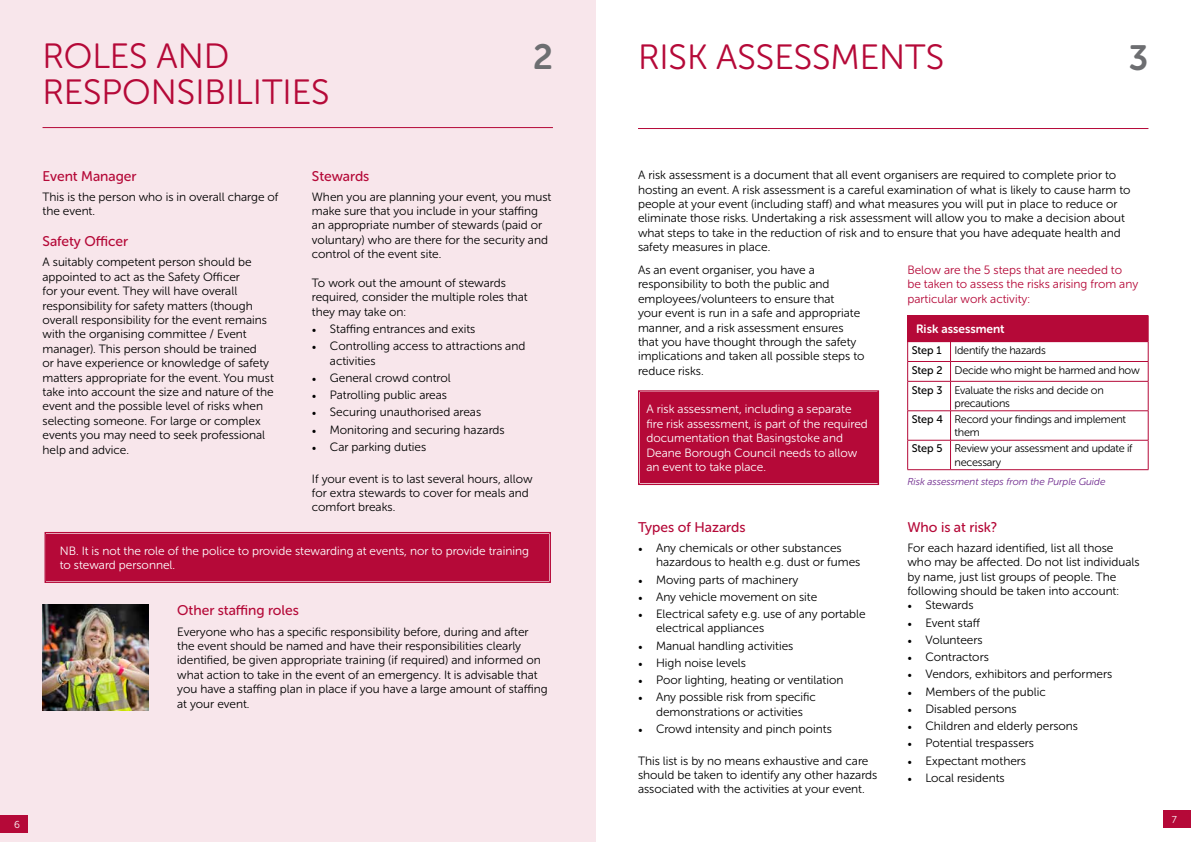
<style>
.page{position:relative;width:1191px;height:842px;background:#fff}
.page>*{position:absolute;margin:0;border:0;box-sizing:border-box;transform-origin:0 0}
.t1{font:35px "Museo Sans Rounded 300";color:#b50938}
.t2{font:35px "Museo Sans Rounded 700";color:#6d6e71}
.t3{font:14px "Museo Sans Rounded 500";color:#b50938}
.t4{font:12px/14.4px "Museo Sans Rounded 300";color:#000}
.t5{font:12px/14.4px "Museo Sans Rounded 300";color:#fff}
.t6{font:12px/14.4px "Museo Sans Rounded 300";color:#b50938}
.t7{font:12px "Museo Sans Rounded 700";color:#fff}
.t8{font:11px/13.2px "Museo Sans Rounded 300";letter-spacing:-.02em;color:#000}
.t9{font:11px "Museo Sans Rounded 500";letter-spacing:-.005em;color:#000}
.t10{font:italic 10px "Museo Sans Rounded 300";color:#6e298d}
.t11{font:10px "Museo Sans Rounded 300";color:#fff}
.s1{font-family:"Minion Pro"}
</style>
<div class="page">
<div style="left:0;top:0;width:595px;height:842px;background:#f8e6eb"></div>
<hr style="left:43px;top:127px;width:510px;height:1px;background:#b50938">
<hr style="left:638px;top:128px;width:510px;height:1px;background:#b50938">
<div style="left:907px;top:316px;width:241px;height:26px;background:#b50938"></div>
<hr style="left:907px;top:315px;width:43px;height:1px;background:#b50938">
<hr style="left:950px;top:315px;width:198px;height:1px;background:#b50938">
<svg style="left:907px;top:342px;width:1px;height:127px"></svg>
<svg style="left:950px;top:342px;width:1px;height:127px"></svg>
<svg style="left:1148px;top:316px;width:1px;height:153px"></svg>
<hr style="left:907px;top:361px;width:43px;height:1px;background:#b50938">
<hr style="left:950px;top:361px;width:198px;height:1px;background:#b50938">
<hr style="left:907px;top:381px;width:43px;height:1px;background:#b50938">
<hr style="left:950px;top:381px;width:198px;height:1px;background:#b50938">
<hr style="left:907px;top:410px;width:43px;height:1px;background:#b50938">
<hr style="left:950px;top:410px;width:198px;height:1px;background:#b50938">
<hr style="left:907px;top:440px;width:43px;height:1px;background:#b50938">
<hr style="left:950px;top:440px;width:198px;height:1px;background:#b50938">
<hr style="left:907px;top:469px;width:43px;height:1px;background:#b50938">
<hr style="left:950px;top:469px;width:198px;height:1px;background:#b50938">
<div style="left:1162px;top:811px;width:29px;height:17px;background:#b50938"></div>
<div style="left:0;top:816px;width:28px;height:17px;background:#b50938"></div>
<div style="left:44px;top:532px;width:507px;height:51px;background:#b50938"></div>
<img style="left:43px;top:605px;width:106px;height:106px">
<div style="left:638px;top:390px;width:241px;height:95px;background:#b50938"></div>
<h1 class="t1" style="left:43px;top:37px;width:188px">ROLES AND</h1>
<h1 class="t2" style="left:533px;top:37px;width:21px">2</h1>
<h1 class="t2" style="left:1128px;top:38px;width:21px">3</h1>
<h1 class="t1" style="left:43px;top:73px;width:288px">RESPONSIBILITIES</h1>
<h1 class="t1" style="left:638px;top:38px;width:308px">RISK ASSESSMENTS</h1>
<p class="t3" style="left:312px;top:168px;width:59px">Stewards</p>
<p class="t4" style="left:312px;top:189px;width:241px">When you are planning your event, you must make sure that you include in your staffing an appropriate number of stewards (paid or voluntary) who are there for the security and control of the event site.</p>
<p class="t4" style="left:312px;top:276px;width:217px">To work out the amount of stewards required, consider the multiple roles that they may take on:</p>
<p class="t4" style="left:312px;top:322px;width:165px"><span class="s1">•</span> Staffing entrances and exits</p>
<p class="t4" style="left:330px;top:339px;width:197px;text-indent:-18px"><span class="s1">•</span> Controlling access to attractions and activities</p>
<p class="t4" style="left:312px;top:371px;width:140px"><span class="s1">•</span> General crowd control</p>
<p class="t4" style="left:312px;top:388px;width:137px"><span class="s1">•</span> Patrolling public areas</p>
<p class="t4" style="left:312px;top:405px;width:171px"><span class="s1">•</span> Securing unauthorised areas</p>
<p class="t4" style="left:312px;top:422px;width:194px"><span class="s1">•</span> Monitoring and securing hazards</p>
<p class="t4" style="left:312px;top:440px;width:116px"><span class="s1">•</span> Car parking duties</p>
<p class="t4" style="left:312px;top:471px;width:222px">If your event is to last several hours, allow for extra stewards to cover for meals and comfort breaks.</p>
<p class="t5" style="left:60px;top:544px;width:471px">NB. It is not the role of the police to provide stewarding at events, nor to provide training to steward personnel.</p>
<p class="t3" style="left:177px;top:603px;width:123px">Other staffing roles</p>
<p class="t4" style="left:177px;top:624px;width:372px">Everyone who has a specific responsibility before, during and after the event should be named and have their responsibilities clearly identified, be given appropriate training (if required) and informed on what action to take in the event of an emergency. It is advisable that you have a staffing plan in place if you have a large amount of staffing at your event.</p>
<p class="t3" style="left:43px;top:168px;width:96px">Event Manager</p>
<p class="t4" style="left:43px;top:189px;width:237px">This is the person who is in overall charge of the event.</p>
<p class="t3" style="left:43px;top:234px;width:87px">Safety Officer</p>
<p class="t4" style="left:43px;top:255px;width:233px">A suitably competent person should be appointed to act as the Safety Officer<br>for your event. They will have overall responsibility for safety matters (though overall responsibility for the event remains with the organising committee / Event manager). This person should be trained<br>or have experience or knowledge of safety matters appropriate for the event. You must take into account the size and nature of the event and the possible level of risks when selecting someone. For large or complex events you may need to seek professional help and advice.</p>
<p class="t11" style="left:14px;top:819px;width:7px">6</p>
<p class="t4" style="left:638px;top:168px;width:494px">A risk assessment is a document that all event organisers are required to complete prior to hosting an event. A risk assessment is a careful examination of what is likely to cause harm to people at your event (including staff) and what measures you will put in place to reduce or eliminate those risks. Undertaking a risk assessment will allow you to make a decision about what steps to take in the reduction of risk and to ensure that you have adequate health and</p>
<p class="t4" style="left:638px;top:240px;width:134px">safety measures in place.</p>
<p class="t4" style="left:638px;top:263px;width:228px">As an event organiser, you have a responsibility to both the public and employees/volunteers to ensure that<br>your event is run in a safe and appropriate manner, and a risk assessment ensures that you have thought through the safety implications and taken all possible steps to reduce risks.</p>
<p class="t5" style="left:646px;top:402px;width:223px">A risk assessment, including a separate fire risk assessment, is part of the required documentation that Basingstoke and Deane Borough Council needs to allow an event to take place.</p>
<p class="t6" style="left:907px;top:263px;width:232px">Below are the 5 steps that are needed to be taken to assess the risks arising from any particular work activity:</p>
<p class="t7" style="left:916px;top:322px;width:90px">Risk assessment</p>
<p class="t9" style="left:911px;top:344px;width:31px">Step 1</p>
<p class="t8" style="left:954px;top:344px;width:93px">Identify the hazards</p>
<p class="t9" style="left:911px;top:364px;width:32px">Step 2</p>
<p class="t8" style="left:954px;top:363px;width:187px">Decide who might be harmed and how</p>
<p class="t9" style="left:911px;top:384px;width:32px">Step 3</p>
<p class="t8" style="left:954px;top:383px;width:151px">Evaluate the risks and decide on precautions</p>
<p class="t9" style="left:911px;top:413px;width:33px">Step 4</p>
<p class="t8" style="left:954px;top:413px;width:173px">Record your findings and implement them</p>
<p class="t9" style="left:911px;top:443px;width:32px">Step 5</p>
<p class="t8" style="left:954px;top:442px;width:180px">Review your assessment and update if necessary</p>
<p class="t10" style="left:907px;top:476px;width:200px">Risk assessment steps from the Purple Guide</p>
<p class="t3" style="left:907px;top:519px;width:91px">Who is at risk?</p>
<p class="t4" style="left:907px;top:541px;width:234px">For each hazard identified, list all those who may be affected. Do not list individuals by name, just list groups of people. The following should be taken into account:</p>
<p class="t4" style="left:907px;top:598px;width:68px"><span class="s1">•</span> Stewards</p>
<p class="t4" style="left:907px;top:615px;width:74px"><span class="s1">•</span> Event staff</p>
<p class="t4" style="left:907px;top:633px;width:77px"><span class="s1">•</span> Volunteers</p>
<p class="t4" style="left:907px;top:650px;width:83px"><span class="s1">•</span> Contractors</p>
<p class="t4" style="left:907px;top:667px;width:206px"><span class="s1">•</span> Vendors, exhibitors and performers</p>
<p class="t4" style="left:907px;top:684px;width:140px"><span class="s1">•</span> Members of the public</p>
<p class="t4" style="left:907px;top:702px;width:111px"><span class="s1">•</span> Disabled persons</p>
<p class="t4" style="left:907px;top:719px;width:172px"><span class="s1">•</span> Children and elderly persons</p>
<p class="t4" style="left:907px;top:736px;width:128px"><span class="s1">•</span> Potential trespassers</p>
<p class="t4" style="left:907px;top:753px;width:120px"><span class="s1">•</span> Expectant mothers</p>
<p class="t4" style="left:907px;top:770px;width:99px"><span class="s1">•</span> Local residents</p>
<p class="t3" style="left:638px;top:519px;width:109px">Types of Hazards</p>
<p class="t4" style="left:656px;top:541px;width:206px;text-indent:-18px"><span class="s1">•</span> Any chemicals or other substances hazardous to health e.g. dust or fumes</p>
<p class="t4" style="left:638px;top:572px;width:162px"><span class="s1">•</span> Moving parts of machinery</p>
<p class="t4" style="left:638px;top:589px;width:181px"><span class="s1">•</span> Any vehicle movement on site</p>
<p class="t4" style="left:656px;top:607px;width:211px;text-indent:-18px"><span class="s1">•</span> Electrical safety e.g. use of any portable electrical appliances</p>
<p class="t4" style="left:638px;top:638px;width:157px"><span class="s1">•</span> Manual handling activities</p>
<p class="t4" style="left:638px;top:656px;width:109px"><span class="s1">•</span> High noise levels</p>
<p class="t4" style="left:638px;top:673px;width:207px"><span class="s1">•</span> Poor lighting, heating or ventilation</p>
<p class="t4" style="left:638px;top:690px;width:179px;text-align:center"><span class="s1">•</span> Any possible risk from specific demonstrations or activities</p>
<p class="t4" style="left:638px;top:722px;width:195px"><span class="s1">•</span> Crowd intensity and pinch points</p>
<p class="t4" style="left:638px;top:753px;width:241px">This list is by no means exhaustive and care should be taken to identify any other hazards associated with the activities at your event.</p>
<p class="t11" style="left:1171px;top:814px;width:7px">7</p>
</div>
